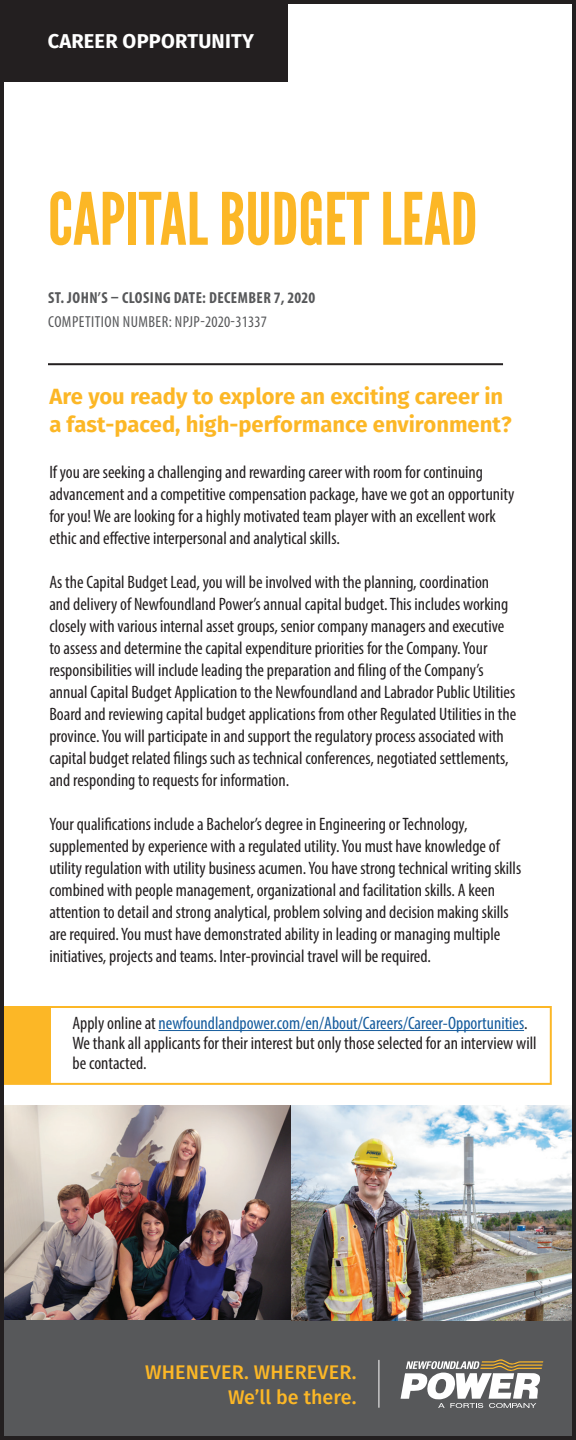
<style>
.page{position:relative;width:576px;height:1440px;background:#fff}
.page>*{position:absolute;margin:0;border:0;box-sizing:border-box;transform-origin:0 0}
.t1{font:72px "League Gothic";color:#fcb726}
.t2{font:700 22px/28px "Fira Sans";color:#fcb726}
.t3{font:700 20px "Fira Sans";letter-spacing:.01em;color:#fff}
.t4{font:500 19.6px/24.6px "Fira Sans";letter-spacing:.01em;color:#fcb726;text-align:right}
.t5{font:condensed 18px/22px "Myriad Pro";color:#231f20}
.t6{font:700 condensed 16px "Myriad Pro";letter-spacing:.03em;color:#57585a}
.t7{font:condensed 16px "Myriad Pro";letter-spacing:.03em;color:#57585a}
.s1{color:#175d9e}
</style>
<div class="page">
<img style="left:5px;top:1106px;width:286px;height:214px">
<div style="left:1px;top:1007px;width:49px;height:77px;background:#fcb726"></div>
<div style="left:0;top:1006px;width:552px;height:79px;border:2px solid #fcb726"></div>
<div style="left:0;top:1320px;width:576px;height:120px;background:#57585a"></div>
<svg style="left:401px;top:1359px;width:142px;height:49px"></svg>
<hr style="left:379px;top:1360px;width:1px;height:47px;background:#fff">
<hr style="left:159px;top:1030px;width:365px;height:1px;background:#175d9e">
<div style="left:0;top:0;width:288px;height:82px;background:#231f20"></div>
<img style="left:291px;top:1106px;width:280px;height:214px">
<hr style="left:48px;top:363px;width:455px;height:2px;background:#231f20">
<div style="left:0;top:0;width:576px;height:1440px;border:4px solid #231f20"></div>
<p class="t3" style="left:48px;top:27px;width:208px">CAREER OPPORTUNITY</p>
<h1 class="t1" style="left:48px;top:178px;width:431px">CAPITAL BUDGET LEAD</h1>
<p class="t6" style="left:48px;top:287px;width:269px">ST. JOHN’S – CLOSING DATE: DECEMBER 7, 2020</p>
<p class="t7" style="left:48px;top:312px;width:220px">COMPETITION NUMBER: NPJP-2020-31337</p>
<p class="t2" style="left:49px;top:382px;width:464px">Are you ready to explore an exciting career in a fast-paced, high-performance environment?</p>
<p class="t5" style="left:49px;top:461px;width:467px">If you are seeking a challenging and rewarding career with room for continuing advancement and a competitive compensation package, have we got an opportunity for you! We are looking for a highly motivated team player with an excellent work ethic and effective interpersonal and analytical skills.</p>
<p class="t5" style="left:49px;top:571px;width:469px">As the Capital Budget Lead, you will be involved with the planning, coordination<br>and delivery of Newfoundland Power’s annual capital budget. This includes working closely with various internal asset groups, senior company managers and executive to assess and determine the capital expenditure priorities for the Company. Your responsibilities will include leading the preparation and filing of the Company’s annual Capital Budget Application to the Newfoundland and Labrador Public Utilities Board and reviewing capital budget applications from other Regulated Utilities in the province. You will participate in and support the regulatory process associated with capital budget related filings such as technical conferences, negotiated settlements, and responding to requests for information.</p>
<p class="t5" style="left:49px;top:813px;width:473px">Your qualifications include a Bachelor’s degree in Engineering or Technology, supplemented by experience with a regulated utility. You must have knowledge of utility regulation with utility business acumen. You have strong technical writing skills combined with people management, organizational and facilitation skills. A keen attention to detail and strong analytical, problem solving and decision making skills are required. You must have demonstrated ability in leading or managing multiple initiatives, projects and teams. Inter-provincial travel will be required.</p>
<p class="t5" style="left:72px;top:1013px;width:466px;line-height:20px">Apply online at <span class="s1">newfoundlandpower.com/en/About/Careers/Career-Opportunities</span>.<br>We thank all applicants for their interest but only those selected for an interview will be contacted.</p>
<p class="t4" style="left:145px;top:1360px;width:213px">WHENEVER. WHEREVER.<br>We’ll be there.</p>
</div>
